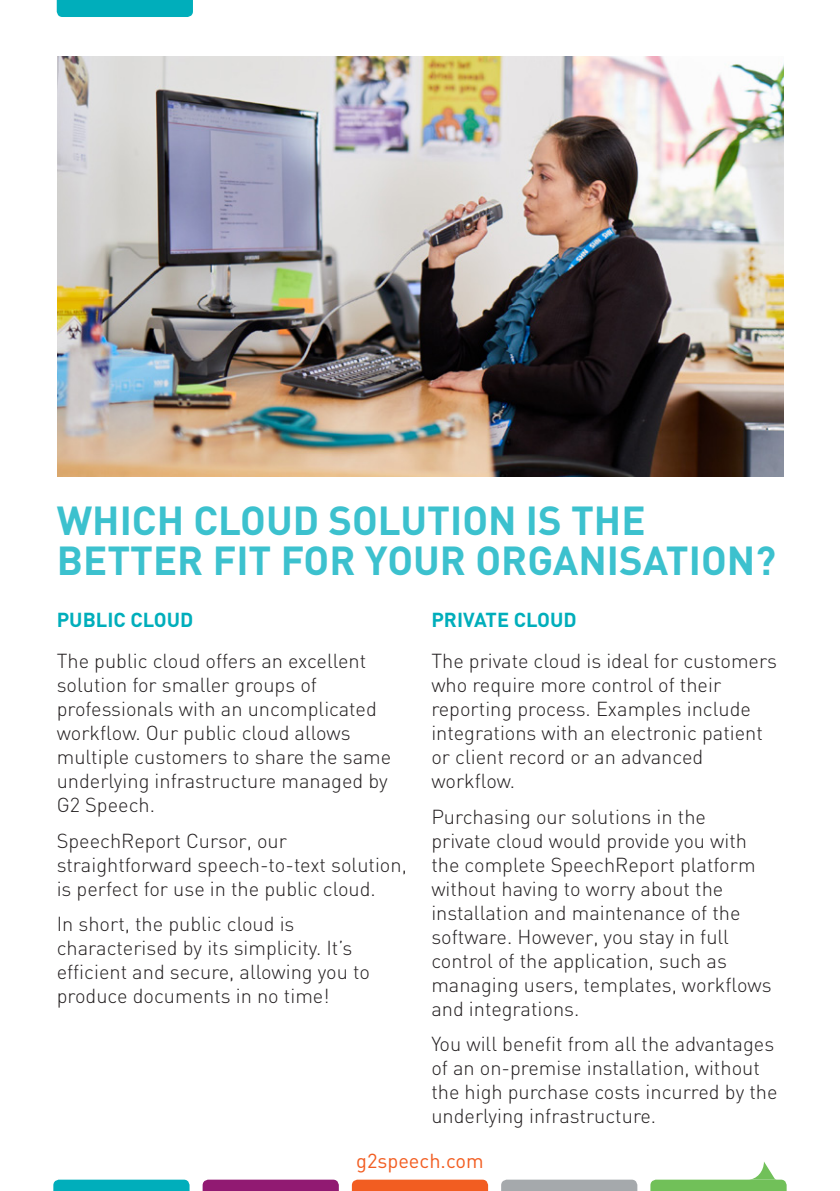
<style>
.page{position:relative;width:840px;height:1191px;background:#fff}
.page>*{position:absolute;margin:0;border:0;box-sizing:border-box;transform-origin:0 0}
.t1{font:700 40px/40px "DIN";color:#3cc1ce}
.t2{font:300 20px/24px "DIN";color:#231f20}
.t3{font:700 20px "DIN";color:#00aebb}
.t4{font:20px "DIN";color:#f25d21}
</style>
<div class="page">
<svg style="left:53px;top:1179px;width:136px;height:12px;background:#10b3bf"></svg>
<svg style="left:202px;top:1179px;width:136px;height:12px;background:#98287b"></svg>
<svg style="left:351px;top:1179px;width:137px;height:12px;background:#f26830"></svg>
<svg style="left:501px;top:1179px;width:136px;height:12px;background:#aaaeb1"></svg>
<svg style="left:650px;top:1162px;width:136px;height:29px"></svg>
<div style="left:57px;top:0;width:136px;height:17px;background:#00aebb"></div>
<img style="left:58px;top:57px;width:724px;height:420px">
<h1 class="t1" style="left:57px;top:498px;width:720px">WHICH CLOUD SOLUTION IS THE<br>BETTER FIT FOR YOUR ORGANISATION?</h1>
<p class="t3" style="left:57px;top:607px;width:138px">PUBLIC CLOUD</p>
<p class="t2" style="left:57px;top:648px;width:336px">The public cloud offers an excellent solution for smaller groups of professionals with an uncomplicated workflow. Our public cloud allows multiple customers to share the same underlying infrastructure managed by<br>G2 Speech.</p>
<p class="t2" style="left:57px;top:828px;width:351px">SpeechReport Cursor, our straightforward speech-to-text solution, is perfect for use in the public cloud.</p>
<p class="t2" style="left:57px;top:911px;width:314px">In short, the public cloud is characterised by its simplicity. It’s efficient and secure, allowing you to produce documents in no time!</p>
<p class="t3" style="left:431px;top:607px;width:147px">PRIVATE CLOUD</p>
<p class="t2" style="left:431px;top:648px;width:347px">The private cloud is ideal for customers who require more control of their reporting process. Examples include integrations with an electronic patient or client record or an advanced workflow.</p>
<p class="t2" style="left:431px;top:804px;width:341px">Purchasing our solutions in the<br>private cloud would provide you with the complete SpeechReport platform without having to worry about the installation and maintenance of the software. However, you stay in full control of the application, such as managing users, templates, workflows and integrations.</p>
<p class="t2" style="left:431px;top:1031px;width:347px">You will benefit from all the advantages of an on-premise installation, without the high purchase costs incurred by the underlying infrastructure.</p>
<p class="t4" style="left:356px;top:1147px;width:129px">g2speech.com</p>
</div>
